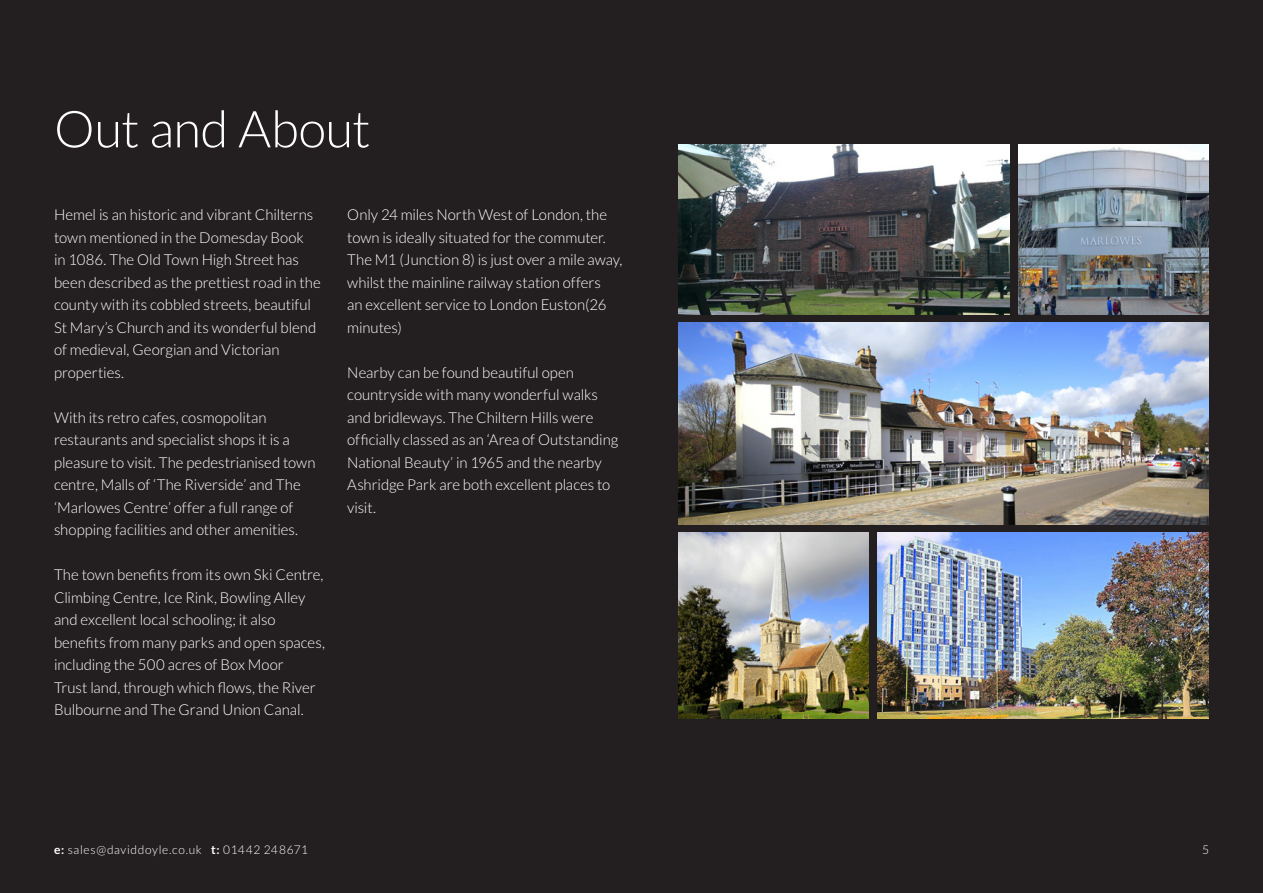
<style>
.page{position:relative;width:1263px;height:893px;background:#231f20}
.page>*{position:absolute;margin:0;border:0;box-sizing:border-box;transform-origin:0 0}
.t1{font:300 51px "Lato";letter-spacing:-.01em;color:#fff}
.t2{font:300 15px/22.5px "Lato";letter-spacing:-.005em;color:#fff}
.t3{font:300 12px "Lato";letter-spacing:.055em;color:#fff}
.s1{font-weight:700}
</style>
<div class="page">
<img style="left:877px;top:533px;width:332px;height:186px">
<img style="left:678px;top:145px;width:332px;height:170px">
<img style="left:678px;top:533px;width:191px;height:186px">
<img style="left:1018px;top:145px;width:191px;height:170px">
<img style="left:678px;top:322px;width:531px;height:202px">
<p class="t1" style="left:54px;top:102px;width:318px">Out and About</p>
<p class="t2" style="left:54px;top:204px;width:268px">Hemel is an historic and vibrant Chilterns town mentioned in the Domesday Book<br>in 1086. The Old Town High Street has been described as the prettiest road in the county with its cobbled streets, beautiful St Mary’s Church and its wonderful blend of medieval, Georgian and Victorian properties.</p>
<p class="t2" style="left:54px;top:406px;width:263px">With its retro cafes, cosmopolitan restaurants and specialist shops it is a pleasure to visit. The pedestrianised town centre, Malls of ‘The Riverside’ and The ‘Marlowes Centre’ offer a full range of shopping facilities and other amenities.</p>
<p class="t2" style="left:54px;top:564px;width:272px">The town benefits from its own Ski Centre, Climbing Centre, Ice Rink, Bowling Alley and excellent local schooling; it also benefits from many parks and open spaces, including the 500 acres of Box Moor<br>Trust land, through which flows, the River Bulbourne and The Grand Union Canal.</p>
<p class="t2" style="left:347px;top:204px;width:277px">Only 24 miles North West of London, the town is ideally situated for the commuter.<br>The M1 (Junction 8) is just over a mile away, whilst the mainline railway station offers<br>an excellent service to London Euston(26 minutes)</p>
<p class="t2" style="left:347px;top:361px;width:273px">Nearby can be found beautiful open countryside with many wonderful walks and bridleways. The Chiltern Hills were officially classed as an ‘Area of Outstanding National Beauty’ in 1965 and the nearby Ashridge Park are both excellent places to visit.</p>
<p class="t3" style="left:54px;top:843px;width:256px"><span class="s1">e:</span> sales@daviddoyle.co.uk <span class="s1">t:</span> 01442 248671</p>
<p class="t3" style="left:1202px;top:843px;width:8px">5</p>
</div>
